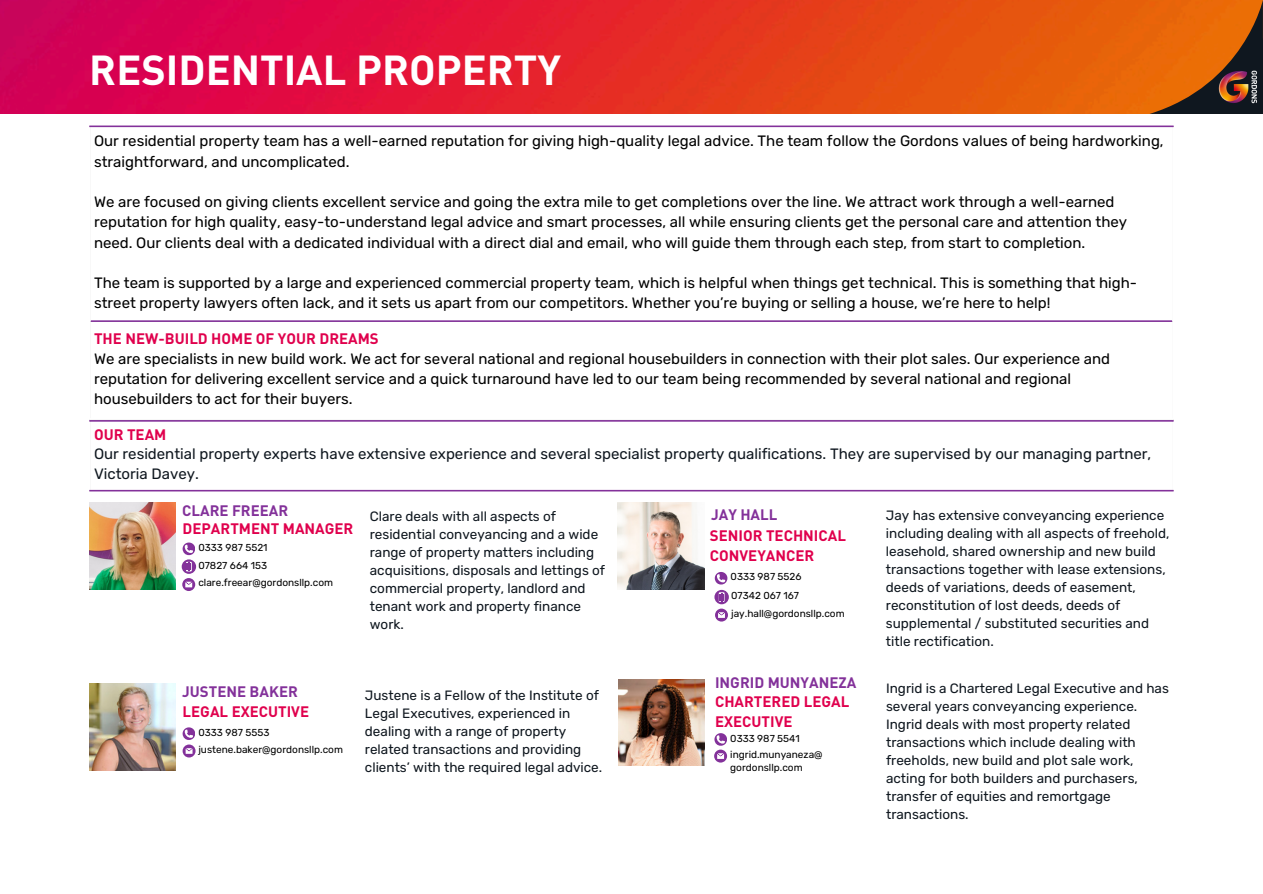
<style>
.page{position:relative;width:1263px;height:894px;background:#fff}
.page>*{position:absolute;margin:0;border:0;box-sizing:border-box;transform-origin:0 0}
.t1{font:700 41.4px "DINOT";color:#fff}
.t2{font:15px/20.2px "Rubik";color:#000}
.t3{font:15px/20.2px "Rubik";color:#0f171f}
.t4{font:700 15px/20.2px "DINOT";color:#e0004d}
.t5{font:700 15px "DINOT";color:#83319a}
.t6{font:13.5px/18px "Rubik";color:#0f171f}
.t7{font:10.05px/17.5px "Rubik";color:#000}
</style>
<div class="page">
<img style="left:0;top:0;width:1149px;height:114px">
<svg style="left:1149px;top:0;width:114px;height:114px"></svg>
<img style="left:1212px;top:64px;width:51px;height:45px">
<hr style="left:89px;top:125px;width:1085px;height:2px;background:#83319a">
<hr style="left:91px;top:320px;width:1081px;height:2px;background:#83319a">
<hr style="left:89px;top:420px;width:1085px;height:1px;background:#83319a">
<hr style="left:89px;top:489px;width:1085px;height:2px;background:#83319a">
<img style="left:89px;top:502px;width:87px;height:87px">
<img style="left:89px;top:683px;width:87px;height:87px">
<svg style="left:182px;top:542px;width:14px;height:49px"></svg>
<svg style="left:183px;top:727px;width:13px;height:30px"></svg>
<img style="left:618px;top:502px;width:86px;height:87px">
<svg style="left:714px;top:572px;width:15px;height:49px"></svg>
<img style="left:618px;top:679px;width:87px;height:86px">
<svg style="left:714px;top:733px;width:13px;height:29px"></svg>
<h1 class="t1" style="left:89px;top:43px;width:473px">RESIDENTIAL PROPERTY</h1>
<p class="t2" style="left:94px;top:131px;width:1071px">Our residential property team has a well-earned reputation for giving high-quality legal advice. The team follow the Gordons values of being hardworking, straightforward, and uncomplicated.</p>
<p class="t2" style="left:94px;top:192px;width:1035px">We are focused on giving clients excellent service and going the extra mile to get completions over the line. We attract work through a well-earned reputation for high quality, easy-to-understand legal advice and smart processes, all while ensuring clients get the personal care and attention they need. Our clients deal with a dedicated individual with a direct dial and email, who will guide them through each step, from start to completion.</p>
<p class="t2" style="left:94px;top:273px;width:1045px">The team is supported by a large and experienced commercial property team, which is helpful when things get technical. This is something that high&shy;street property lawyers often lack, and it sets us apart from our competitors. Whether you’re buying or selling a house, we’re here to help!</p>
<p class="t4" style="left:94px;top:328px;width:286px">THE NEW-BUILD HOME OF YOUR DREAMS</p>
<p class="t2" style="left:94px;top:348px;width:1017px">We are specialists in new build work. We act for several national and regional housebuilders in connection with their plot sales. Our experience and reputation for delivering excellent service and a quick turnaround have led to our team being recommended by several national and regional housebuilders to act for their buyers.</p>
<p class="t4" style="left:94px;top:423px;width:74px">OUR TEAM</p>
<p class="t3" style="left:94px;top:444px;width:1059px">Our residential property experts have extensive experience and several specialist property qualifications. They are supervised by our managing partner,<br>Victoria Davey.</p>
<p class="t6" style="left:370px;top:507px;width:237px">Clare deals with all aspects of residential conveyancing and a wide range of property matters including acquisitions, disposals and lettings of commercial property, landlord and tenant work and property finance work.</p>
<p class="t5" style="left:182px;top:500px;width:108px">CLARE FREEAR</p>
<p class="t7" style="left:198px;top:539px;width:136px">0333 987 5521<br>07827 664 153 clare.freear@gordonsllp.com</p>
<p class="t5" style="left:711px;top:505px;width:68px">JAY HALL</p>
<p class="t6" style="left:886px;top:506px;width:285px">Jay has extensive conveyancing experience including dealing with all aspects of freehold, leasehold, shared ownership and new build transactions together with lease extensions, deeds of variations, deeds of easement, reconstitution of lost deeds, deeds of supplemental / substituted securities and title rectification.</p>
<p class="t4" style="left:183px;top:518px;width:172px">DEPARTMENT MANAGER</p>
<p class="t4" style="left:710px;top:524px;width:138px">SENIOR TECHNICAL<br>CONVEYANCER</p>
<p class="t7" style="left:731px;top:567px;width:72px;line-height:18.9px">0333 987 5526<br>07342 067 167</p>
<p class="t7" style="left:731px;top:604px;width:115px">jay.hall@gordonsllp.com</p>
<p class="t5" style="left:182px;top:681px;width:117px">JUSTENE BAKER</p>
<p class="t7" style="left:198px;top:724px;width:146px;line-height:16.6px">0333 987 5553 justene.baker@gordonsllp.com</p>
<p class="t4" style="left:183px;top:701px;width:128px">LEGAL EXECUTIVE</p>
<p class="t6" style="left:365px;top:686px;width:239px">Justene is a Fellow of the Institute of Legal Executives, experienced in dealing with a range of property related transactions and providing clients’ with the required legal advice.</p>
<p class="t5" style="left:715px;top:672px;width:143px">INGRID MUNYANEZA</p>
<p class="t4" style="left:715px;top:690px;width:136px">CHARTERED LEGAL<br>EXECUTIVE</p>
<p class="t7" style="left:730px;top:730px;width:94px;line-height:16.2px">0333 987 5541 ingrid.munyaneza@</p>
<p class="t7" style="left:730px;top:759px;width:74px">gordonsllp.com</p>
<p class="t6" style="left:886px;top:679px;width:284px">Ingrid is a Chartered Legal Executive and has several years conveyancing experience.<br>Ingrid deals with most property related transactions which include dealing with freeholds, new build and plot sale work, acting for both builders and purchasers, transfer of equities and remortgage transactions.</p>
</div>
